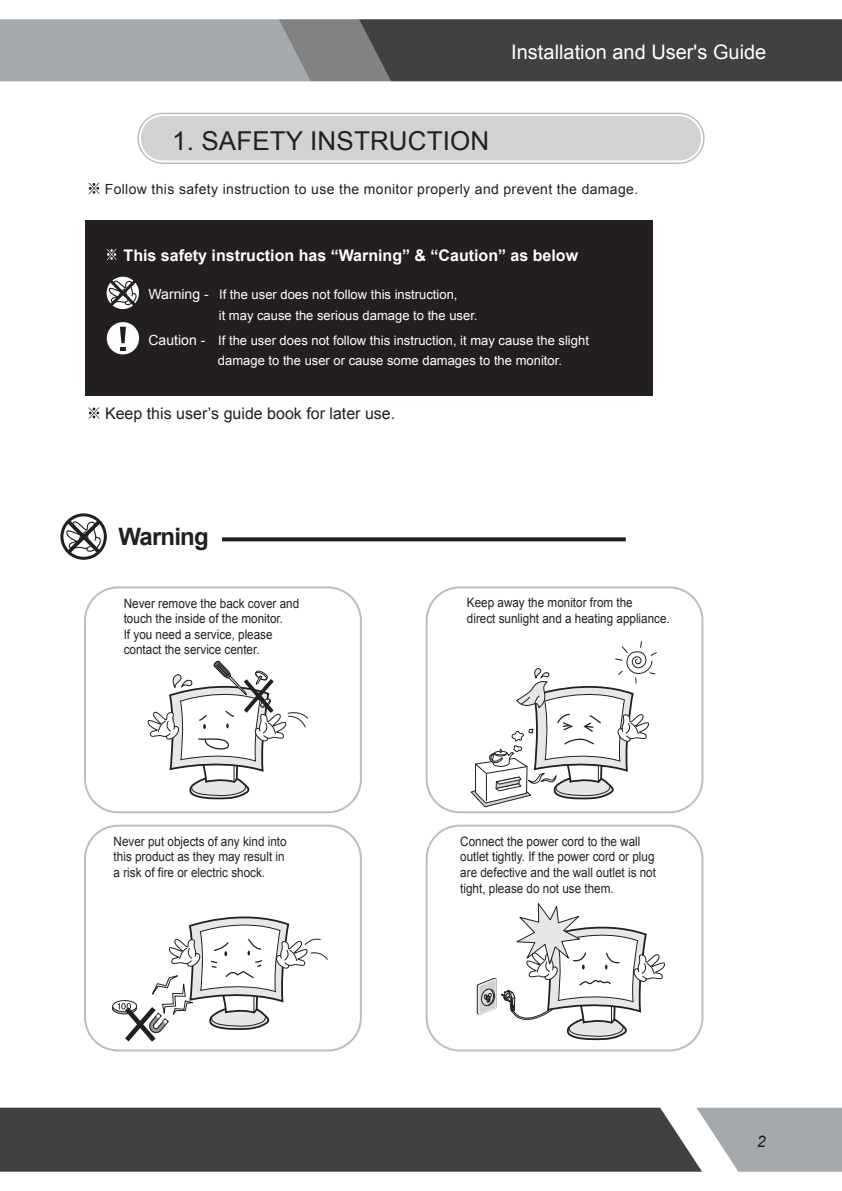
<style>
.page{position:relative;width:842px;height:1191px;background:#fff}
.page>*{position:absolute;margin:0;border:0;box-sizing:border-box;transform-origin:0 0}
.t1{font:26px "Arial";letter-spacing:.005em;color:#231f20}
.t2{font:700 24px "Arial";letter-spacing:-.035em;color:#231f20}
.t3{font:20px "Arial";color:#fff}
.t4{font:700 16px "Arial";color:#fff}
.t5{font:16px "Arial";color:#231f20}
.t6{font:italic 16px "Arial";color:#231f20}
.t7{font:14px "Arial";letter-spacing:.025em;color:#231f20}
.t8{font:13px/15.6px "Arial";color:#231f20;scale:.9 1}
.t9{font:13px/21.6px "Arial";color:#fff}
.s1{font-size:14px}
</style>
<div class="page">
<div style="left:112px;top:1002px;width:25px;height:12px;border:1px solid #231f20;border-radius:50%"></div>
<svg style="left:113px;top:1000px;width:24px;height:11px"></svg>
<div style="left:112px;top:1000px;width:25px;height:12px;border:1px solid #231f20;border-radius:50%"></div>
<svg style="left:118px;top:916px;width:210px;height:136px"></svg>
<div style="left:84px;top:824px;width:278px;height:227px;border:2px solid #bbbdbf;border-radius:33px"></div>
<svg style="left:477px;top:903px;width:190px;height:149px"></svg>
<div style="left:426px;top:824px;width:277px;height:227px;border:2px solid #bbbdbf;border-radius:33px"></div>
<svg style="left:146px;top:660px;width:162px;height:154px"></svg>
<div style="left:84px;top:586px;width:278px;height:227px;border:2px solid #bbbdbf;border-radius:33px"></div>
<svg style="left:470px;top:641px;width:188px;height:173px"></svg>
<div style="left:426px;top:586px;width:277px;height:227px;border:2px solid #bbbdbf;border-radius:33px"></div>
<div style="left:141px;top:116px;width:560px;height:44px;background:#d1d2d3;border-radius:22px"></div>
<div style="left:137px;top:113px;width:568px;height:51px;border:2px solid #bbbdbf;border-radius:25px"></div>
<svg style="left:88px;top:182px;width:12px;height:12px"></svg>
<svg style="left:88px;top:407px;width:12px;height:12px"></svg>
<div style="left:85px;top:220px;width:567px;height:175px;background:#231f20"></div>
<svg style="left:107px;top:249px;width:10px;height:11px"></svg>
<div style="left:106px;top:321px;width:34px;height:35px;background:#fff;border-radius:50%"></div>
<div style="left:104px;top:320px;width:37px;height:37px;border:2px solid #231f20;border-radius:50%"></div>
<svg style="left:105px;top:275px;width:35px;height:35px"></svg>
<div style="left:104px;top:274px;width:37px;height:37px;border:2px solid #231f20;border-radius:50%"></div>
<svg style="left:120px;top:327px;width:6px;height:23px"></svg>
<svg style="left:107px;top:279px;width:31px;height:28px"></svg>
<svg style="left:62px;top:515px;width:43px;height:43px"></svg>
<div style="left:60px;top:513px;width:47px;height:47px;border:3px solid #231f20;border-radius:50%"></div>
<svg style="left:64px;top:519px;width:38px;height:35px"></svg>
<svg style="left:222px;top:537px;width:404px;height:4px;background:#353233"></svg>
<div style="left:0;top:1107px;width:696px;height:64px;background:#414142"></div>
<svg style="left:696px;top:1107px;width:146px;height:64px;background:#b3b5b8"></svg>
<svg style="left:0;top:19px;width:842px;height:62px;background:#6b6c6e"></svg>
<h3 class="t3" style="left:511px;top:39px;width:257px">Installation and User's Guide</h3>
<h1 class="t1" style="left:172px;top:124px;width:319px">1. SAFETY INSTRUCTION</h1>
<p class="t7" style="left:105px;top:179px;width:535px">Follow this safety instruction to use the monitor properly and prevent the damage.</p>
<p class="t4" style="left:124px;top:245px;width:456px">This safety instruction has “Warning” &amp; “Caution” as below</p>
<p class="t9" style="left:219px;top:283px;width:260px;text-indent:-70px"><span class="s1">Warning -</span> If the user does not follow this instruction,<br>it may cause the serious damage to the user.</p>
<p class="t9" style="left:218px;top:330px;width:372px;line-height:20.2px;text-indent:-69px"><span class="s1">Caution -</span> If the user does not follow this instruction, it may cause the slight damage to the user or cause some damages to the monitor.</p>
<p class="t5" style="left:105px;top:403px;width:292px">Keep this user’s guide book for later use.</p>
<h2 class="t2" style="left:119px;top:520px;width:92px">Warning</h2>
<p class="t8" style="left:124px;top:595px;width:197px">Never remove the back cover and touch the inside of the monitor.<br>If you need a service, please contact the service center.</p>
<p class="t8" style="left:467px;top:595px;width:227px">Keep away the monitor from the<br>direct sunlight and a heating appliance.</p>
<p class="t8" style="left:114px;top:833px;width:194px">Never put objects of any kind into this product as they may result in a risk of fire or electric shock.</p>
<p class="t8" style="left:460px;top:833px;width:219px">Connect the power cord to the wall outlet tightly. If the power cord or plug are defective and the wall outlet is not tight, please do not use them.</p>
<p class="t6" style="left:757px;top:1131px;width:10px">2</p>
</div>
